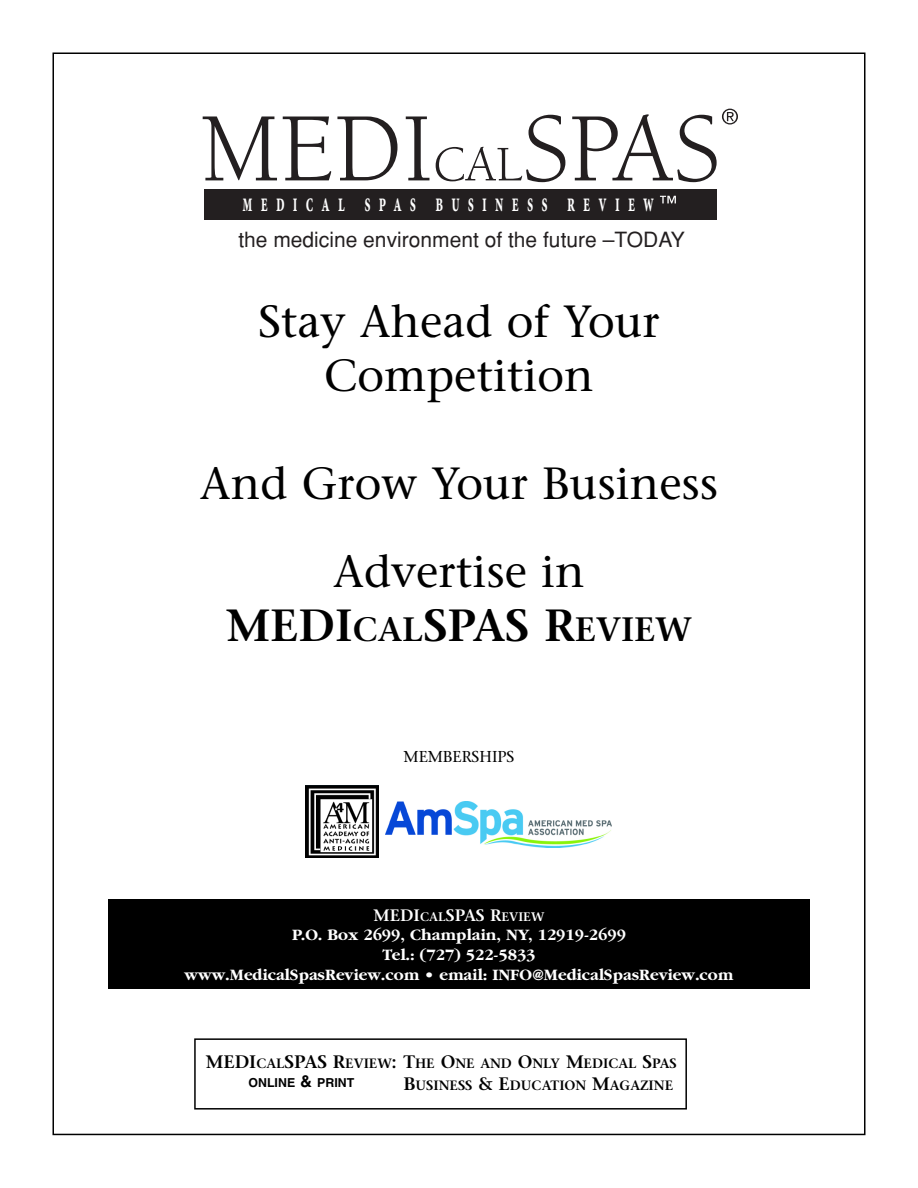
<style>
.page{position:relative;width:918px;height:1188px;background:#fff}
.page>*{position:absolute;margin:0;border:0;box-sizing:border-box;transform-origin:0 0}
.t1{font:45px/54px "Stone Serif";color:#000;text-align:center}
.t2{font:600 45px "Stone Serif";color:#000}
.t3{font:700 26.1px "Minion Pro";color:#fff;scale:.53 1}
.t4{font:21px "Helvetica";color:#231f20}
.t5{font:700 16.5px/19.8px "Garamond";color:#fff;text-align:center}
.t6{font:600 16.5px "Stone Serif";color:#fff}
.t7{font:15.75px "Stone Serif";color:#000}
.t8{font:600 13.5px "Stone Serif";color:#000}
.t9{font:700 12.3px "Helvetica";color:#000}
.s1{font-size:33.75px}
.s2{font-size:12.3px}
.s3{font-size:18px}
.s4{font-size:16.5px}
</style>
<div class="page">
<div style="left:108px;top:900px;width:702px;height:89px;background:#000"></div>
<img style="left:306px;top:785px;width:73px;height:73px">
<img style="left:385px;top:802px;width:226px;height:45px">
<div style="left:205px;top:190px;width:512px;height:30px;background:#231f20"></div>
<svg style="left:203px;top:116px;width:74px;height:64px"></svg>
<svg style="left:283px;top:117px;width:48px;height:63px"></svg>
<svg style="left:337px;top:117px;width:61px;height:63px"></svg>
<svg style="left:406px;top:116px;width:23px;height:64px"></svg>
<svg style="left:436px;top:115px;width:129px;height:67px"></svg>
<svg style="left:572px;top:109px;width:166px;height:73px"></svg>
<svg style="left:660px;top:196px;width:16px;height:7px"></svg>
<div style="left:194px;top:1038px;width:493px;height:72px;border:2px solid #000"></div>
<h2 class="t3" style="left:242px;top:193px;width:779px">medical spas business review</h2>
<p class="t4" style="left:238px;top:228px;width:448px">the medicine environment of the future –TODAY</p>
<h1 class="t1" style="left:258px;top:300px;width:403px">Stay Ahead of Your<br>Competition</h1>
<h1 class="t1" style="left:200px;top:445px;width:520px;line-height:87.8px">And Grow Your Business<br>Advertise in</h1>
<h1 class="t2" style="left:226px;top:608px;width:467px">MEDI<span class="s1">CAL</span>SPAS R<span class="s1">EVIEW</span></h1>
<p class="t7" style="left:404px;top:751px;width:112px">MEMBERSHIPS</p>
<p class="t6" style="left:374px;top:909px;width:172px">MEDI<span class="s2">CAL</span>SPAS R<span class="s2">EVIEW</span></p>
<p class="t5" style="left:185px;top:925px;width:550px">P.O. Box 2699, Champlain, NY, 12919-2699<br>Tel.: (727) 522-5833<br>www.MedicalSpasReview.com • email: INFO@MedicalSpasReview.com</p>
<p class="t8" style="left:206px;top:1058px;width:473px"><span class="s3">MEDI</span>CAL<span class="s3">SPAS R</span>EVIEW<span class="s3">: T</span>HE <span class="s3">O</span>NE AND <span class="s3">O</span>NLY <span class="s3">M</span>EDICAL <span class="s3">S</span>PAS</p>
<p class="t9" style="left:249px;top:1078px;width:107px">ONLINE <span class="s4">&amp;</span> PRINT</p>
<p class="t8" style="left:403px;top:1080px;width:271px"><span class="s3">B</span>USINESS <span class="s3">&amp; E</span>DUCATION <span class="s3">M</span>AGAZINE</p>
</div>
